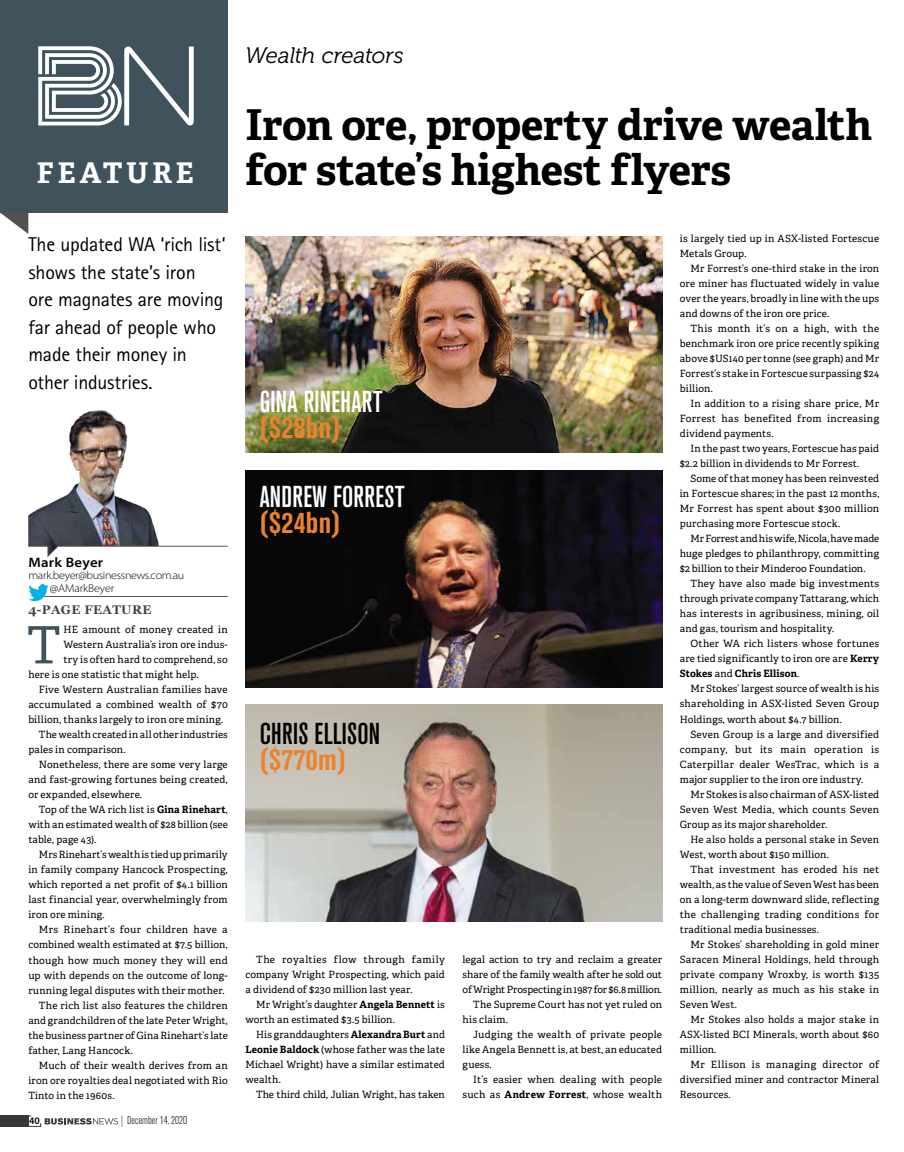
<style>
.page{position:relative;width:904px;height:1152px;background:#fff}
.page>*{position:absolute;margin:0;border:0;box-sizing:border-box;transform-origin:0 0}
.t1{font:51.38px "Adelle";color:#40525c}
.t2{font:700 42.5px/45px "Adelle";letter-spacing:-.01em;color:#000}
.t3{font:500 condensed 30px "Akzidenz Grotesk BQ";letter-spacing:.01em;color:#fff}
.t4{font:700 condensed 30px "Akzidenz Grotesk BQ";letter-spacing:.01em;color:#ec822d}
.t5{font:500 condensed 30px "Akzidenz Grotesk BQ";letter-spacing:.01em;color:#000}
.t6{font:700 28.5px "Adelle";letter-spacing:.135em;color:#fff}
.t7{font:italic 22.5px "Museo 300";letter-spacing:-.005em;color:#000}
.t8{font:20px/27.5px "Rotis Sans Serif";letter-spacing:-.01em;color:#000}
.t9{font:600 semi-expanded 13.75px "Myriad Pro";letter-spacing:.02em;color:#000}
.t10{font:700 12.5px "Georgia";letter-spacing:.03em;color:#424448}
.t11{font:300 semi-expanded 11.25px/12.5px "Myriad Pro";letter-spacing:-.03em;color:#000}
.t12{font:300 condensed 11.25px "Akzidenz Grotesk BQ";color:#000}
.t13{font:10px/15px "Adelle";letter-spacing:.015em;color:#000;text-align:justify}
.t14{font:10px "Adelle";letter-spacing:-.005em;color:#000}
.t15{font:10px "Adelle";letter-spacing:-.01em;color:#000}
.t16{font:10px "Adelle";letter-spacing:.035em;color:#000}
.t17{font:600 10px "Myriad Pro";color:#000}
.s1{font-weight:700}
.s2{font-size:11.5px;color:#383838}
</style>
<div class="page">
<img style="left:245px;top:236px;width:417px;height:217px">
<svg style="left:45px;top:1118px;width:73px;height:6px"></svg>
<svg style="left:27px;top:1115px;width:5px;height:12px"></svg>
<div style="left:0;top:1115px;width:28px;height:11px;background:#383838"></div>
<svg style="left:0;top:213px;width:28px;height:21px"></svg>
<div style="left:0;top:0;width:228px;height:213px;background:#40525c"></div>
<svg style="left:38px;top:46px;width:156px;height:79px"></svg>
<img style="left:245px;top:470px;width:417px;height:217px">
<img style="left:245px;top:704px;width:417px;height:217px">
<img style="left:28px;top:410px;width:145px;height:136px">
<svg style="left:28px;top:545px;width:30px;height:12px"></svg>
<hr style="left:58px;top:546px;width:170px;height:1px;background:#545454">
<hr style="left:41px;top:596px;width:187px;height:1px;background:#545454">
<img style="left:28px;top:584px;width:20px;height:16px">
<h3 class="t6" style="left:37px;top:155px;width:158px">FEATURE</h3>
<h3 class="t8" style="left:28px;top:231px;width:199px">The updated WA ‘rich list’ shows the state’s iron<br>ore magnates are moving far ahead of people who made their money in other industries.</h3>
<h3 class="t9" style="left:29px;top:553px;width:76px">Mark Beyer</h3>
<p class="t11" style="left:50px;top:569px;width:136px;text-indent:-21px">mark.beyer@businessnews.com.au @AMarkBeyer</p>
<p class="t10" style="left:28px;top:600px;width:125px">4-PAGE FEATURE</p>
<h1 class="t1" style="left:27px;top:613px;width:35px">T</h1>
<p class="t13" style="left:63px;top:622px;width:166px">HE amount of money created in</p>
<p class="t13" style="left:63px;top:637px;width:166px">Western Australia’s iron ore indus-</p>
<p class="t13" style="left:63px;top:652px;width:166px">try is often hard to comprehend, so</p>
<p class="t13" style="left:28px;top:667px;width:172px">here is one statistic that might help.</p>
<p class="t13" style="left:39px;top:682px;width:190px">Five Western Australian families have</p>
<p class="t13" style="left:28px;top:697px;width:201px">accumulated a combined wealth of $70</p>
<p class="t13" style="left:28px;top:712px;width:196px">billion, thanks largely to iron ore mining.</p>
<p class="t13" style="left:39px;top:727px;width:190px">The wealth created in all other industries</p>
<p class="t13" style="left:28px;top:742px;width:99px">pales in comparison.</p>
<p class="t13" style="left:39px;top:757px;width:190px">Nonetheless, there are some very large</p>
<p class="t13" style="left:28px;top:772px;width:201px">and fast-growing fortunes being created,</p>
<p class="t13" style="left:28px;top:787px;width:115px">or expanded, elsewhere.</p>
<p class="t13" style="left:39px;top:802px;width:190px">Top of the WA rich list is <span class="s1">Gina Rinehart</span>,</p>
<p class="t13" style="left:28px;top:817px;width:201px">with an estimated wealth of $28 billion (see</p>
<p class="t13" style="left:28px;top:832px;width:70px">table, page 43).</p>
<p class="t13" style="left:39px;top:847px;width:190px">Mrs Rinehart’s wealth is tied up primarily</p>
<p class="t13" style="left:28px;top:862px;width:201px">in family company Hancock Prospecting,</p>
<p class="t13" style="left:28px;top:877px;width:201px">which reported a net profit of $4.1 billion</p>
<p class="t13" style="left:28px;top:892px;width:201px">last financial year, overwhelmingly from</p>
<p class="t13" style="left:28px;top:907px;width:78px">iron ore mining.</p>
<p class="t16" style="left:39px;top:923px;width:190px">Mrs Rinehart’s four children have a</p>
<p class="t13" style="left:28px;top:937px;width:201px">combined wealth estimated at $7.5 billion,</p>
<p class="t13" style="left:28px;top:952px;width:201px">though how much money they will end</p>
<p class="t13" style="left:28px;top:967px;width:201px">up with depends on the outcome of long-</p>
<p class="t13" style="left:28px;top:982px;width:198px">running legal disputes with their mother.</p>
<p class="t13" style="left:39px;top:997px;width:190px">The rich list also features the children</p>
<p class="t13" style="left:28px;top:1012px;width:201px">and grandchildren of the late Peter Wright,</p>
<p class="t13" style="left:28px;top:1027px;width:201px">the business partner of Gina Rinehart’s late</p>
<p class="t13" style="left:28px;top:1042px;width:106px">father, Lang Hancock.</p>
<p class="t13" style="left:39px;top:1057px;width:190px">Much of their wealth derives from an</p>
<p class="t13" style="left:28px;top:1072px;width:201px">iron ore royalties deal negotiated with Rio</p>
<p class="t13" style="left:28px;top:1087px;width:88px">Tinto in the 1960s.</p>
<p class="t17" style="left:29px;top:1114px;width:12px">40</p>
<p class="t12" style="left:121px;top:1114px;width:68px"><span class="s2">|</span> December 14, 2020</p>
<h3 class="t7" style="left:245px;top:43px;width:160px">Wealth creators</h3>
<h2 class="t2" style="left:245px;top:103px;width:628px">Iron ore, property drive wealth for state’s highest flyers</h2>
<p class="t13" style="left:679px;top:231px;width:201px">is largely tied up in ASX-listed Fortescue<br>Metals Group.</p>
<p class="t13" style="left:679px;top:261px;width:201px;text-indent:11px">Mr Forrest’s one-third stake in the iron ore miner has fluctuated widely in value over the years, broadly in line with the ups and downs of the iron ore price.</p>
<p class="t13" style="left:679px;top:321px;width:201px;text-indent:11px">This month it’s on a high, with the benchmark iron ore price recently spiking above $US140 per tonne (see graph) and Mr Forrest’s stake in Fortescue surpassing $24 billion.</p>
<p class="t13" style="left:679px;top:396px;width:201px;text-indent:11px">In addition to a rising share price, Mr Forrest has benefited from increasing dividend payments.</p>
<p class="t13" style="left:679px;top:441px;width:201px;text-indent:11px">In the past two years, Fortescue has paid $2.2 billion in dividends to Mr Forrest.</p>
<p class="t13" style="left:679px;top:471px;width:201px;text-indent:11px">Some of that money has been reinvested in Fortescue shares; in the past 12 months, Mr Forrest has spent about $300 million purchasing more Fortescue stock.</p>
<p class="t13" style="left:679px;top:531px;width:201px;text-indent:11px">Mr Forrest and his wife, Nicola, have made huge pledges to philanthropy, committing $2 billion to their Minderoo Foundation.</p>
<p class="t13" style="left:679px;top:576px;width:201px;text-indent:11px">They have also made big investments through private company Tattarang, which has interests in agribusiness, mining, oil and gas, tourism and hospitality.</p>
<p class="t13" style="left:679px;top:636px;width:201px;text-indent:11px">Other WA rich listers whose fortunes are tied significantly to iron ore are <span class="s1">Kerry Stokes</span> and <span class="s1">Chris Ellison</span>.</p>
<p class="t13" style="left:679px;top:681px;width:201px;text-indent:11px">Mr Stokes’ largest source of wealth is his shareholding in ASX-listed Seven Group Holdings, worth about $4.7 billion.</p>
<p class="t13" style="left:679px;top:726px;width:201px;text-indent:11px">Seven Group is a large and diversified company, but its main operation is Caterpillar dealer WesTrac, which is a major supplier to the iron ore industry.</p>
<p class="t13" style="left:679px;top:786px;width:201px;text-indent:11px">Mr Stokes is also chairman of ASX-listed Seven West Media, which counts Seven Group as its major shareholder.</p>
<p class="t13" style="left:679px;top:831px;width:201px;text-indent:11px">He also holds a personal stake in Seven<br>West, worth about $150 million.</p>
<p class="t13" style="left:679px;top:861px;width:201px;text-indent:11px">That investment has eroded his net wealth, as the value of Seven West has been on a long-term downward slide, reflecting the challenging trading conditions for traditional media businesses.</p>
<p class="t13" style="left:679px;top:936px;width:201px;text-indent:11px">Mr Stokes’ shareholding in gold miner Saracen Mineral Holdings, held through private company Wroxby, is worth $135 million, nearly as much as his stake in Seven West.</p>
<p class="t13" style="left:679px;top:1011px;width:201px;text-indent:11px">Mr Stokes also holds a major stake in ASX-listed BCI Minerals, worth about $60 million.</p>
<p class="t13" style="left:679px;top:1056px;width:201px;text-indent:11px">Mr Ellison is managing director of diversified miner and contractor Mineral Resources.</p>
<h3 class="t3" style="left:260px;top:385px;width:124px">GINA RINEHART</h3>
<h3 class="t4" style="left:260px;top:411px;width:82px">($28bn)</h3>
<h3 class="t3" style="left:260px;top:480px;width:147px">ANDREW FORREST</h3>
<h3 class="t4" style="left:260px;top:506px;width:82px">($24bn)</h3>
<h3 class="t5" style="left:260px;top:716px;width:122px">CHRIS ELLISON</h3>
<h3 class="t4" style="left:260px;top:742px;width:88px">($770m)</h3>
<p class="t13" style="left:245px;top:952px;width:201px;text-indent:11px">The royalties flow through family company Wright Prospecting, which paid a dividend of $230 million last year.</p>
<p class="t13" style="left:245px;top:997px;width:201px;text-indent:11px">Mr Wright’s daughter <span class="s1">Angela Bennett</span> is worth an estimated $3.5 billion.</p>
<p class="t13" style="left:245px;top:1027px;width:201px;text-indent:11px">His granddaughters <span class="s1">Alexandra Burt</span> and <span class="s1">Leonie Baldock</span> (whose father was the late Michael Wright) have a similar estimated wealth.</p>
<p class="t13" style="left:256px;top:1087px;width:190px">The third child, Julian Wright, has taken</p>
<p class="t13" style="left:462px;top:952px;width:201px">legal action to try and reclaim a greater</p>
<p class="t15" style="left:462px;top:968px;width:201px">share of the family wealth after he sold out</p>
<p class="t14" style="left:462px;top:983px;width:201px">of Wright Prospecting in 1987 for $6.8 million.</p>
<p class="t13" style="left:473px;top:997px;width:190px">The Supreme Court has not yet ruled on</p>
<p class="t13" style="left:462px;top:1012px;width:47px">his claim.</p>
<p class="t13" style="left:473px;top:1027px;width:190px">Judging the wealth of private people</p>
<p class="t13" style="left:462px;top:1042px;width:201px">like Angela Bennett is, at best, an educated</p>
<p class="t13" style="left:462px;top:1057px;width:31px">guess.</p>
<p class="t13" style="left:473px;top:1072px;width:190px">It’s easier when dealing with people</p>
<p class="t13" style="left:462px;top:1087px;width:201px">such as <span class="s1">Andrew Forrest</span>, whose wealth</p>
</div>
